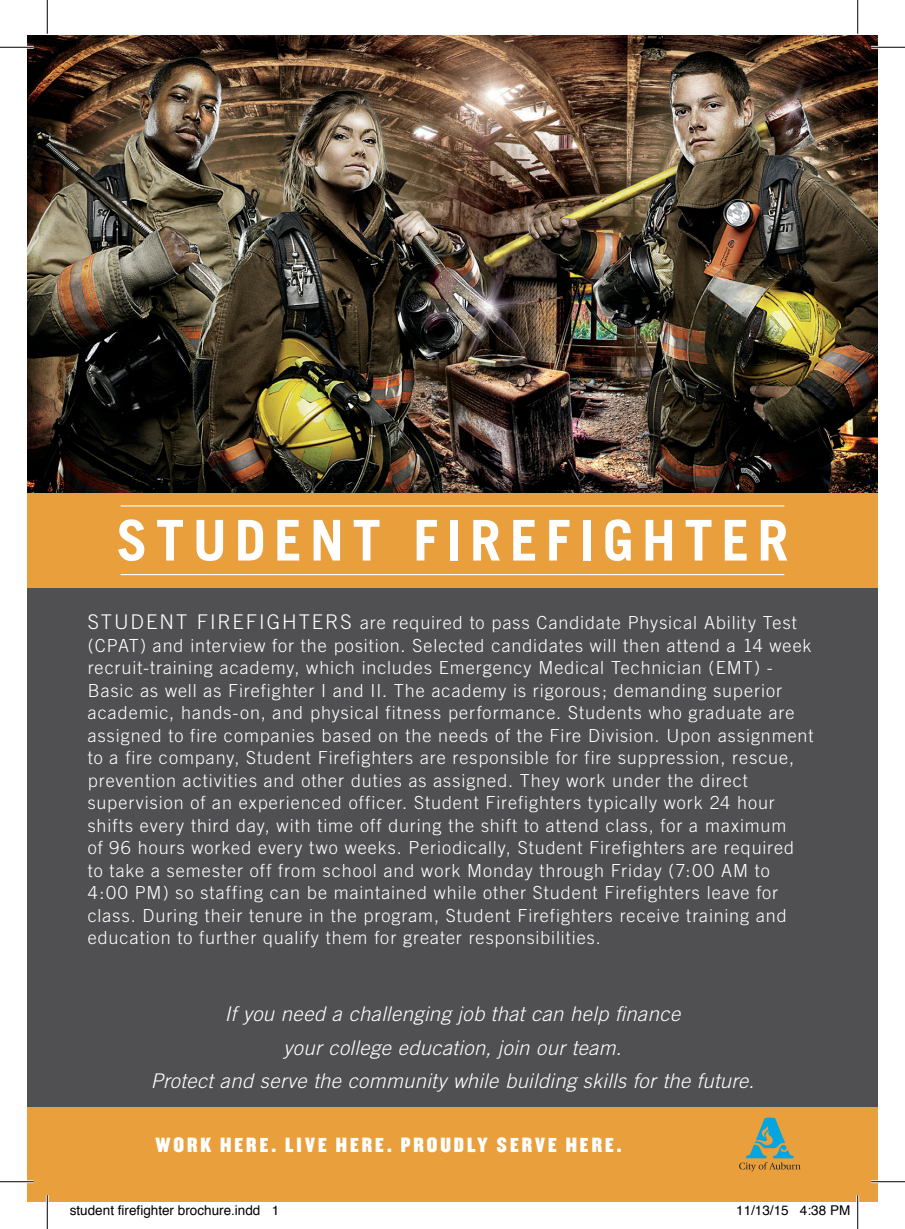
<style>
.page{position:relative;width:905px;height:1229px;background:#fff}
.page>*{position:absolute;margin:0;border:0;box-sizing:border-box;transform-origin:0 0}
.t1{font:700 56.25px "Trade Gothic";letter-spacing:.145em;color:#fff}
.t2{font:italic 300 20.25px/33.8px "Trade Gothic";letter-spacing:.02em;color:#fff;text-align:center}
.t3{font:300 18px/22.5px "Trade Gothic";letter-spacing:.05em;color:#fff}
.t4{font:18px "Champion HTF Middleweight";letter-spacing:.165em;color:#fff}
.t5{font:13.5px "Helvetica";color:#000}
.s1{font-size:20.25px}
</style>
<div class="page">
<div style="left:27px;top:587px;width:851px;height:520px;background:#505052"></div>
<div style="left:27px;top:493px;width:851px;height:94px;background:#e89f3c"></div>
<hr style="left:121px;top:505px;width:663px;height:1px;background:#fff">
<hr style="left:121px;top:574px;width:663px;height:1px;background:#fff">
<div style="left:27px;top:1107px;width:851px;height:95px;background:#e89f3c"></div>
<img style="left:27px;top:36px;width:851px;height:457px">
<svg style="left:739px;top:1117px;width:61px;height:54px"></svg>
<hr style="left:0;top:46px;width:34px;height:3px;background:#fff">
<hr style="left:871px;top:46px;width:33px;height:3px;background:#fff">
<hr style="left:0;top:1180px;width:34px;height:3px;background:#fff">
<hr style="left:871px;top:1180px;width:33px;height:3px;background:#fff">
<hr style="left:46px;top:1195px;width:3px;height:33px;background:#fff">
<hr style="left:856px;top:1195px;width:3px;height:33px;background:#fff">
<hr style="left:0;top:47px;width:34px;height:1px;background:#000">
<hr style="left:871px;top:47px;width:33px;height:1px;background:#000">
<hr style="left:0;top:1181px;width:34px;height:1px;background:#000">
<hr style="left:871px;top:1181px;width:33px;height:1px;background:#000">
<hr style="left:47px;top:0;width:1px;height:34px;background:#000">
<hr style="left:47px;top:1195px;width:1px;height:33px;background:#000">
<hr style="left:857px;top:0;width:1px;height:34px;background:#000">
<hr style="left:857px;top:1195px;width:1px;height:33px;background:#000">
<h1 class="t1" style="left:116px;top:506px;width:673px">STUDENT FIREFIGHTER</h1>
<p class="t3" style="left:88px;top:611px;width:727px"><span class="s1">STUDENT FIREFIGHTERS</span> are required to pass Candidate Physical Ability Test (CPAT) and interview for the position. Selected candidates will then attend a 14 week recruit-training academy, which includes Emergency Medical Technician (EMT) - Basic as well as Firefighter I and II. The academy is rigorous; demanding superior academic, hands-on, and physical fitness performance. Students who graduate are assigned to fire companies based on the needs of the Fire Division. Upon assignment to a fire company, Student Firefighters are responsible for fire suppression, rescue, prevention activities and other duties as assigned. They work under the direct supervision of an experienced officer. Student Firefighters typically work 24 hour shifts every third day, with time off during the shift to attend class, for a maximum<br>of 96 hours worked every two weeks. Periodically, Student Firefighters are required to take a semester off from school and work Monday through Friday (7:00 AM to 4:00 PM) so staffing can be maintained while other Student Firefighters leave for class. During their tenure in the program, Student Firefighters receive training and education to further qualify them for greater responsibilities.</p>
<p class="t2" style="left:151px;top:996px;width:604px">If you need a challenging job that can help finance<br>your college education, join our team.<br>Protect and serve the community while building skills for the future.</p>
<p class="t4" style="left:155px;top:1132px;width:468px">WORK HERE. LIVE HERE. PROUDLY SERVE HERE.</p>
<p class="t5" style="left:70px;top:1200px;width:211px">student firefighter brochure.indd 1</p>
<p class="t5" style="left:736px;top:1200px;width:116px">11/13/15 4:38 PM</p>
</div>
